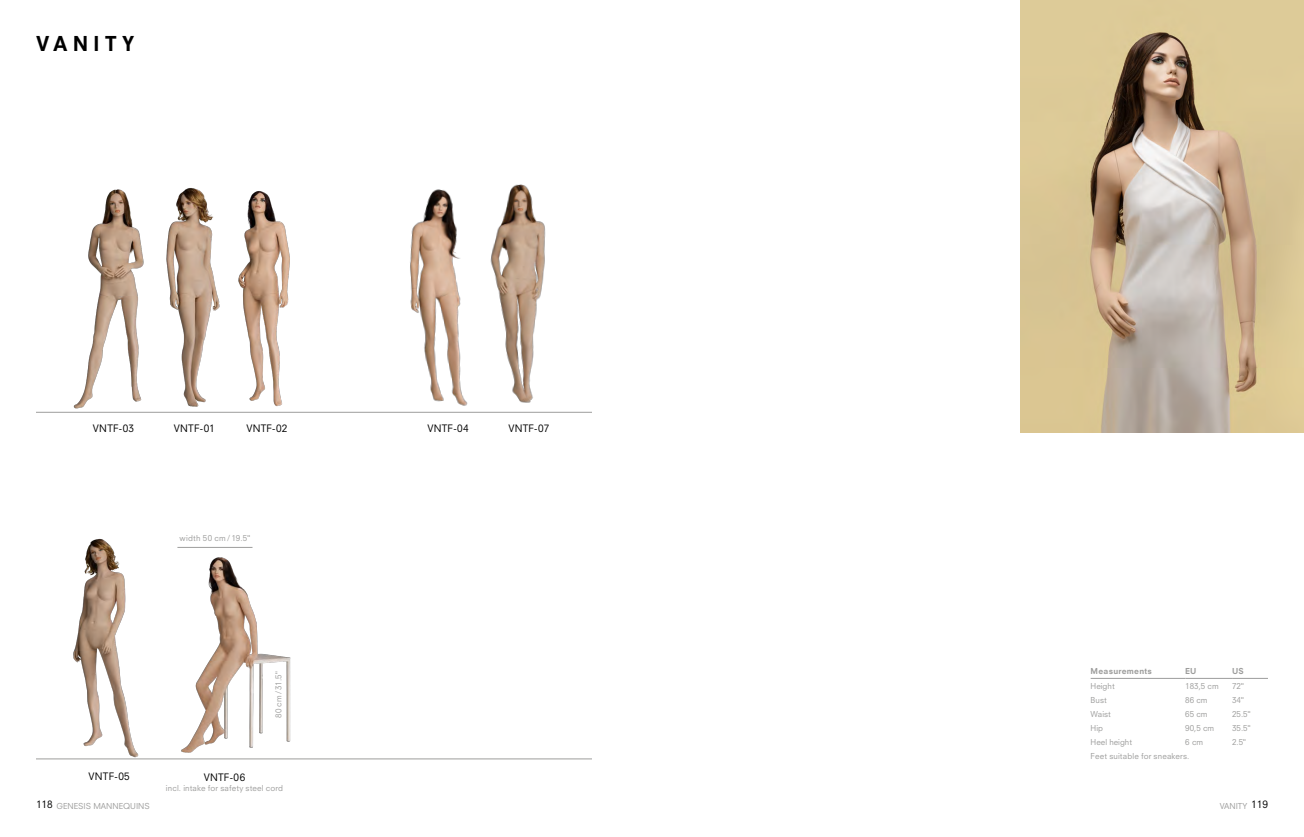
<style>
.page{position:relative;width:1304px;height:837px;background:#fff}
.page>*{position:absolute;margin:0;border:0;box-sizing:border-box;transform-origin:0 0}
.t1{font:800 20px "Neuzeit SLT Std";letter-spacing:.25em;color:#000}
.t2{font:10px "Neuzeit SLT Std";letter-spacing:.025em;color:#000}
.t3{font:8px "Neuzeit SLT Std";color:#9d9d9c}
.t4{font:8px "Neuzeit SLT Std";letter-spacing:.02em;color:#9d9d9c}
.t5{font:800 8px "Neuzeit SLT Std";letter-spacing:.03em;color:#9d9d9c}
.t6{font:8px "Neuzeit SLT Std";letter-spacing:.025em;color:#9d9d9c}
.s1{font-size:10px;color:#000}
</style>
<div class="page">
<img style="left:177px;top:547px;width:116px;height:213px">
<img style="left:1020px;top:0;width:284px;height:432px">
<img style="left:163px;top:188px;width:65px;height:224px">
<img style="left:229px;top:191px;width:68px;height:221px">
<img style="left:73px;top:189px;width:71px;height:220px">
<img style="left:410px;top:189px;width:58px;height:217px">
<img style="left:73px;top:538px;width:66px;height:220px">
<img style="left:490px;top:184px;width:56px;height:219px">
<hr style="left:36px;top:758px;width:556px;height:1px;background:#9d9d9c">
<hr style="left:36px;top:412px;width:556px;height:1px;background:#9d9d9c">
<hr style="left:177px;top:547px;width:75px;height:1px;background:#9d9d9c">
<hr style="left:1091px;top:677px;width:94px;height:1px;background:#9d9d9c">
<hr style="left:1185px;top:677px;width:47px;height:1px;background:#9d9d9c">
<hr style="left:1232px;top:677px;width:36px;height:1px;background:#9d9d9c">
<h1 class="t1" style="left:36px;top:31px;width:100px">VANITY</h1>
<p class="t2" style="left:93px;top:422px;width:43px">VNTF-03</p>
<p class="t2" style="left:174px;top:422px;width:42px">VNTF-01</p>
<p class="t2" style="left:246px;top:422px;width:43px">VNTF-02</p>
<p class="t2" style="left:427px;top:422px;width:43px">VNTF-04</p>
<p class="t2" style="left:508px;top:422px;width:42px">VNTF-07</p>
<p class="t6" style="left:180px;top:533px;width:72px">width 50 cm / 19.5"</p>
<p class="t2" style="left:89px;top:770px;width:43px">VNTF-05</p>
<p class="t3" style="left:274px;top:718px;width:48px;rotate:-90deg">80 cm / 31.5"</p>
<p class="t2" style="left:204px;top:770px;width:43px">VNTF-06</p>
<p class="t4" style="left:166px;top:782px;width:119px">incl. intake for safety steel cord</p>
<p class="t5" style="left:1091px;top:666px;width:63px">Measurements</p>
<p class="t5" style="left:1185px;top:666px;width:13px">EU</p>
<p class="t5" style="left:1232px;top:666px;width:13px">US</p>
<p class="t3" style="left:1091px;top:680px;width:26px">Height</p>
<p class="t3" style="left:1185px;top:680px;width:35px">183,5 cm</p>
<p class="t3" style="left:1232px;top:680px;width:13px">72"</p>
<p class="t3" style="left:1091px;top:694px;width:18px">Bust</p>
<p class="t3" style="left:1185px;top:694px;width:24px">86 cm</p>
<p class="t3" style="left:1232px;top:694px;width:13px">34"</p>
<p class="t3" style="left:1091px;top:708px;width:22px">Waist</p>
<p class="t3" style="left:1185px;top:708px;width:24px">65 cm</p>
<p class="t3" style="left:1232px;top:708px;width:20px">25.5"</p>
<p class="t3" style="left:1091px;top:723px;width:14px">Hip</p>
<p class="t3" style="left:1185px;top:723px;width:30px">90,5 cm</p>
<p class="t3" style="left:1232px;top:723px;width:20px">35.5"</p>
<p class="t3" style="left:1091px;top:737px;width:43px">Heel height</p>
<p class="t3" style="left:1185px;top:737px;width:19px">6 cm</p>
<p class="t3" style="left:1232px;top:737px;width:15px">2.5"</p>
<p class="t4" style="left:1091px;top:750px;width:100px">Feet suitable for sneakers.</p>
<p class="t3" style="left:36px;top:800px;width:115px"><span class="s1">118</span> GENESIS MANNEQUINS</p>
<p class="t3" style="left:1220px;top:800px;width:50px">VANITY <span class="s1">119</span></p>
</div>
